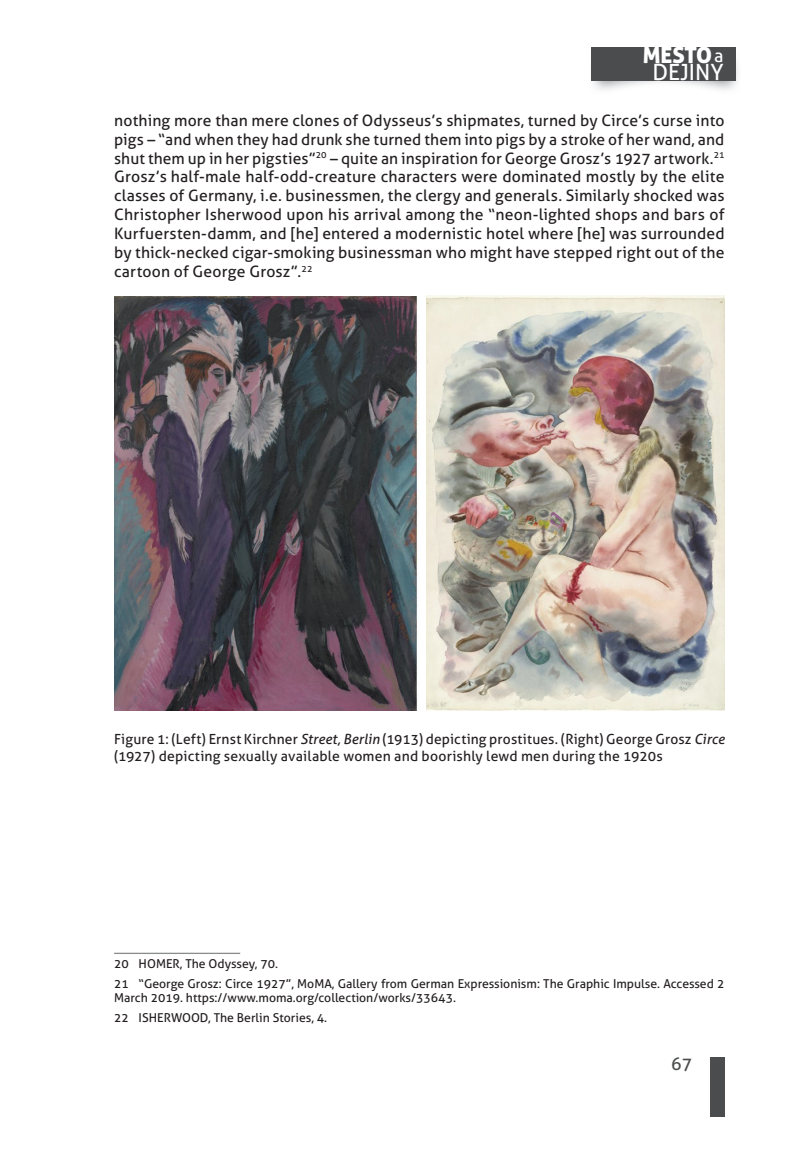
<style>
.page{position:relative;width:809px;height:1166px;background:#fff}
.page>*{position:absolute;margin:0;border:0;box-sizing:border-box;transform-origin:0 0}
.t1{font:22.4px "Aller";color:#fff}
.t2{font:22.4px "Aller Display";letter-spacing:-.01em;color:#fff}
.t3{font:18.2px "Aller";color:#fff}
.t4{font:17.5px "Aller";color:#4b4c4d}
.t5{font:15.75px/18.9px "Aller";letter-spacing:.01em;color:#231f20;text-align:justify}
.t6{font:14px/16.8px "Aller";letter-spacing:.015em;color:#231f20}
.t7{font:12.25px/19.6px "Aller";color:#231f20}
.s1{font-style:italic}
</style>
<div class="page">
<img style="left:591px;top:63px;width:147px;height:27px">
<div style="left:591px;top:47px;width:145px;height:33px;background:#4b4c4d"></div>
<div style="left:709px;top:1057px;width:15px;height:60px;background:#4b4c4d"></div>
<img style="left:114px;top:297px;width:305px;height:413px">
<hr style="left:114px;top:953px;width:126px;height:1px;background:#8a8c8f">
<img style="left:427px;top:296px;width:297px;height:414px">
<h1 class="t2" style="left:642px;top:40px;width:71px">MESTO</h1>
<h1 class="t1" style="left:652px;top:59px;width:73px">DEJINY</h1>
<p class="t3" style="left:714px;top:44px;width:11px">a</p>
<p class="t5" style="left:114px;top:111px;width:612px">nothing more than mere clones of Odysseus’s shipmates, turned by Circe’s curse into pigs – “and when they had drunk she turned them into pigs by a stroke of her wand, and shut them up in her pigsties”<sup>20</sup> – quite an inspiration for George Grosz’s 1927 artwork.<sup>21<br></sup>Grosz’s half-male half-odd-creature characters were dominated mostly by the elite classes of Germany, i.e. businessmen, the clergy and generals. Similarly shocked was Christopher Isherwood upon his arrival among the “neon-lighted shops and bars of Kurfuersten-damm, and [he] entered a modernistic hotel where [he] was surrounded by thick-necked cigar-smoking businessman who might have stepped right out of the cartoon of George Grosz”.<sup>22</sup></p>
<p class="t6" style="left:114px;top:730px;width:612px">Figure 1: (Left) Ernst Kirchner <span class="s1">Street, Berlin</span> (1913) depicting prostitues. (Right) George Grosz <span class="s1">Circe </span>(1927) depicting sexually available women and boorishly lewd men during the 1920s</p>
<p class="t7" style="left:114px;top:954px;width:612px">20 HOMER, The Odyssey, 70.<br>21 “George Grosz: Circe 1927”, MoMA, Gallery from German Expressionism: The Graphic Impulse. Accessed 2</p>
<p class="t7" style="left:114px;top:988px;width:343px">March 2019. https://www.moma.org/collection/works/33643.<br>22 ISHERWOOD, The Berlin Stories, 4.</p>
<p class="t4" style="left:671px;top:1053px;width:22px">67</p>
</div>
